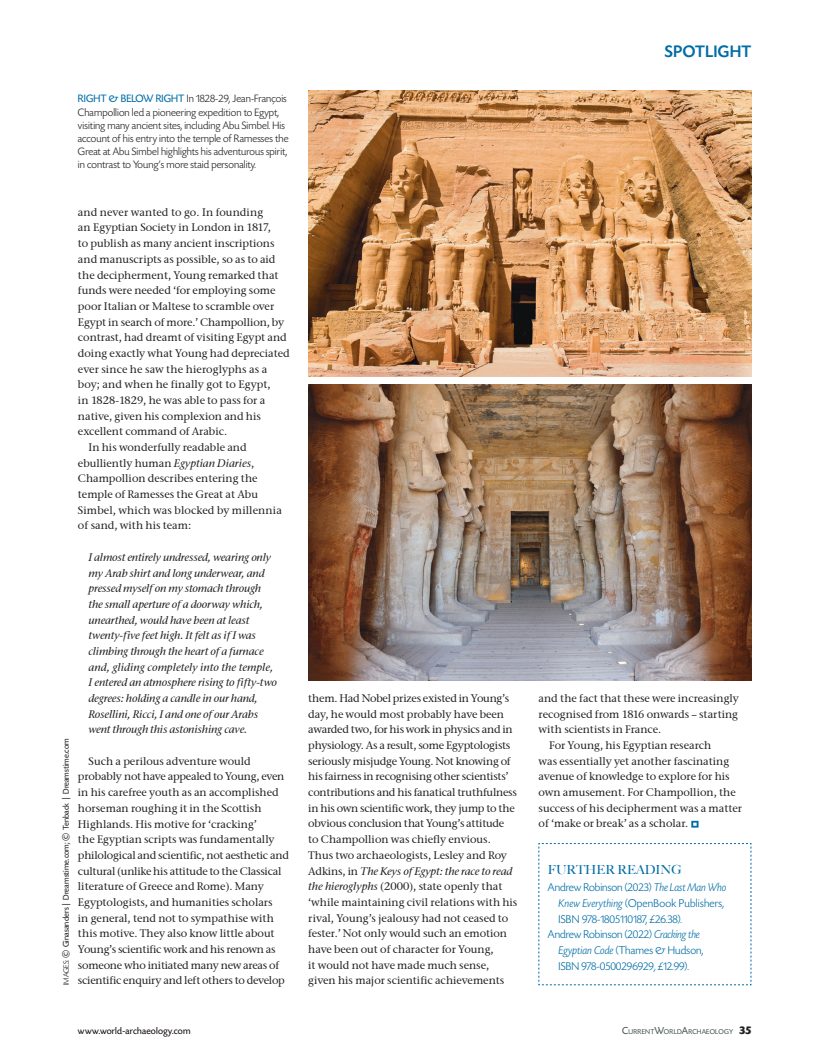
<style>
.page{position:relative;width:815px;height:1063px;background:#fff}
.page>*{position:absolute;margin:0;border:0;box-sizing:border-box;transform-origin:0 0}
.t1{font:500 17.5px "Today SHOP";letter-spacing:.025em;color:#006da6}
.t2{font:500 12.5px "Big Caslon";color:#006da6}
.t3{font:300 11.88px "Today SHOP";color:#006da6}
.t4{font:300 11.88px "Today SHOP";letter-spacing:.02em;color:#006da6}
.t5{font:300 11.25px/13.1px "Today SHOP";letter-spacing:.01em;color:#231f20}
.t6{font:11px/15.6px "Stone Serif ITCTT Medium";color:#231f20}
.t7{font:11px/15.6px "Stone Serif ITCTT Medium";letter-spacing:-.02em;color:#231f20}
.t8{font:italic 11px/15.6px "Stone Serif ITCTT Medium";letter-spacing:-.01em;color:#231f20}
.t9{font:10px "Today SHOP";letter-spacing:.025em;color:#110a0c}
.t10{font:8.75px "Today SHOP";letter-spacing:.01em;color:#231f20}
.t11{font:7.38px "Today SHOP";letter-spacing:.03em;color:#475950}
.s1{font-weight:400;color:#006da6}
.s2{font-style:italic}
.s3{font-weight:300;font-size:8.12px}
.s4{font-family:"Tahoma"}
.s5{font-size:10.62px}
.s6{font-weight:700;font-size:11.75px;color:#231f20}
</style>
<div class="page">
<img style="left:308px;top:90px;width:443px;height:287px">
<svg style="left:538px;top:843px;width:214px;height:143px"></svg>
<img style="left:308px;top:385px;width:444px;height:296px">
<svg style="left:691px;top:821px;width:8px;height:7px"></svg>
<p class="t5" style="left:78px;top:93px;width:212px"><span class="s1">RIGHT &amp; BELOW RIGHT</span> In 1828-29, Jean-François Champollion led a pioneering expedition to Egypt, visiting many ancient sites, including Abu Simbel. His account of his entry into the temple of Ramesses the Great at Abu Simbel highlights his adventurous spirit, in contrast to Young’s more staid personality.</p>
<p class="t6" style="left:78px;top:204px;width:187px">and never wanted to go. In founding</p>
<p class="t6" style="left:78px;top:220px;width:195px">an Egyptian Society in London in 1817,</p>
<p class="t6" style="left:78px;top:235px;width:198px">to publish as many ancient inscriptions</p>
<p class="t6" style="left:78px;top:251px;width:199px">and manuscripts as possible, so as to aid</p>
<p class="t6" style="left:78px;top:267px;width:202px">the decipherment, Young remarked that</p>
<p class="t6" style="left:78px;top:282px;width:199px">funds were needed ‘for employing some</p>
<p class="t6" style="left:78px;top:298px;width:198px">poor Italian or Maltese to scramble over</p>
<p class="t6" style="left:78px;top:314px;width:208px">Egypt in search of more.’ Champollion, by</p>
<p class="t6" style="left:78px;top:329px;width:210px">contrast, had dreamt of visiting Egypt and</p>
<p class="t6" style="left:78px;top:345px;width:213px">doing exactly what Young had depreciated</p>
<p class="t6" style="left:78px;top:361px;width:191px">ever since he saw the hieroglyphs as a</p>
<p class="t6" style="left:78px;top:377px;width:194px">boy; and when he finally got to Egypt,</p>
<p class="t6" style="left:78px;top:392px;width:189px">in 1828-1829, he was able to pass for a</p>
<p class="t6" style="left:78px;top:408px;width:184px">native, given his complexion and his</p>
<p class="t6" style="left:78px;top:424px;width:151px">excellent command of Arabic.</p>
<p class="t6" style="left:89px;top:439px;width:160px">In his wonderfully readable and</p>
<p class="t6" style="left:78px;top:455px;width:178px">ebulliently human <span class="s2">Egyptian Diaries</span>,</p>
<p class="t6" style="left:78px;top:471px;width:181px">Champollion describes entering the</p>
<p class="t6" style="left:78px;top:486px;width:182px">temple of Ramesses the Great at Abu</p>
<p class="t6" style="left:78px;top:502px;width:205px">Simbel, which was blocked by millennia</p>
<p class="t6" style="left:78px;top:518px;width:115px">of sand, with his team:</p>
<p class="t8" style="left:89px;top:549px;width:190px">I almost entirely undressed, wearing only my Arab shirt and long underwear, and pressed myself on my stomach through the small aperture of a doorway which, unearthed, would have been at least twenty-five feet high. It felt as if I was climbing through the heart of a furnace and, gliding completely into the temple, I entered an atmosphere rising to fifty-two degrees: holding a candle in our hand, Rosellini, Ricci, I and one of our Arabs went through this astonishing cave.</p>
<p class="t6" style="left:78px;top:753px;width:213px;text-indent:11px">Such a perilous adventure would probably not have appealed to Young, even in his carefree youth as an accomplished horseman roughing it in the Scottish Highlands. His motive for ‘cracking’<br>the Egyptian scripts was fundamentally philological and scientific, not aesthetic and cultural (unlike his attitude to the Classical literature of Greece and Rome). Many Egyptologists, and humanities scholars<br>in general, tend not to sympathise with this motive. They also know little about Young’s scientific work and his renown as someone who initiated many new areas of scientific enquiry and left others to develop</p>
<p class="t10" style="left:62px;top:985px;width:248px;rotate:-90deg"><span class="s3">IMAGES:</span> <span class="s4">©</span> Ginasanders <span class="s4">|</span> Dreamstime.com; <span class="s4">©</span> Tenback <span class="s4">|</span> Dreamstime.com</p>
<h1 class="t1" style="left:665px;top:42px;width:88px">SPOTLIGHT</h1>
<p class="t7" style="left:308px;top:690px;width:211px">them. Had Nobel prizes existed in Young’s day, he would most probably have been awarded two, for his work in physics and in physiology. As a result, some Egyptologists seriously misjudge Young. Not knowing of his fairness in recognising other scientists’ contributions and his fanatical truthfulness in his own scientific work, they jump to the obvious conclusion that Young’s attitude to Champollion was chiefly envious.<br>Thus two archaeologists, Lesley and Roy Adkins, in <span class="s2">The Keys of Egypt: the race to read the hieroglyphs</span> (2000), state openly that ‘while maintaining civil relations with his rival, Young’s jealousy had not ceased to fester.’ Not only would such an emotion have been out of character for Young,<br>it would not have made much sense, given his major scientific achievements</p>
<p class="t6" style="left:539px;top:690px;width:202px">and the fact that these were increasingly</p>
<p class="t6" style="left:539px;top:706px;width:201px">recognised from 1816 onwards – starting</p>
<p class="t6" style="left:539px;top:721px;width:124px">with scientists in France.</p>
<p class="t6" style="left:549px;top:737px;width:164px">For Young, his Egyptian research</p>
<p class="t6" style="left:539px;top:753px;width:192px">was essentially yet another fascinating</p>
<p class="t6" style="left:539px;top:769px;width:193px">avenue of knowledge to explore for his</p>
<p class="t6" style="left:539px;top:784px;width:199px">own amusement. For Champollion, the</p>
<p class="t6" style="left:539px;top:800px;width:205px">success of his decipherment was a matter</p>
<p class="t6" style="left:539px;top:816px;width:151px">of ‘make or break’ as a scholar.</p>
<p class="t2" style="left:548px;top:863px;width:135px">FURTHER READING</p>
<p class="t3" style="left:548px;top:881px;width:180px">Andrew Robinson (2023) <span class="s2">The Last Man Who</span></p>
<p class="t4" style="left:559px;top:897px;width:167px"><span class="s2">Knew Everything</span> (OpenBook Publishers,</p>
<p class="t3" style="left:559px;top:913px;width:125px">ISBN 978-1805110187, £26.38).</p>
<p class="t3" style="left:548px;top:928px;width:153px">Andrew Robinson (2022) <span class="s2">Cracking the</span></p>
<p class="t3" style="left:559px;top:944px;width:146px"><span class="s2">Egyptian Code</span> (Thames &amp; Hudson,</p>
<p class="t3" style="left:559px;top:960px;width:132px">ISBN 978-0500296929, £12.99).</p>
<p class="t9" style="left:78px;top:1026px;width:114px">www.world-archaeology.com</p>
<p class="t11" style="left:622px;top:1028px;width:130px"><span class="s5">C</span>URRENT<span class="s5">W</span>ORLD<span class="s5">A</span>RCHAEOLOGY <span class="s6">35</span></p>
</div>
